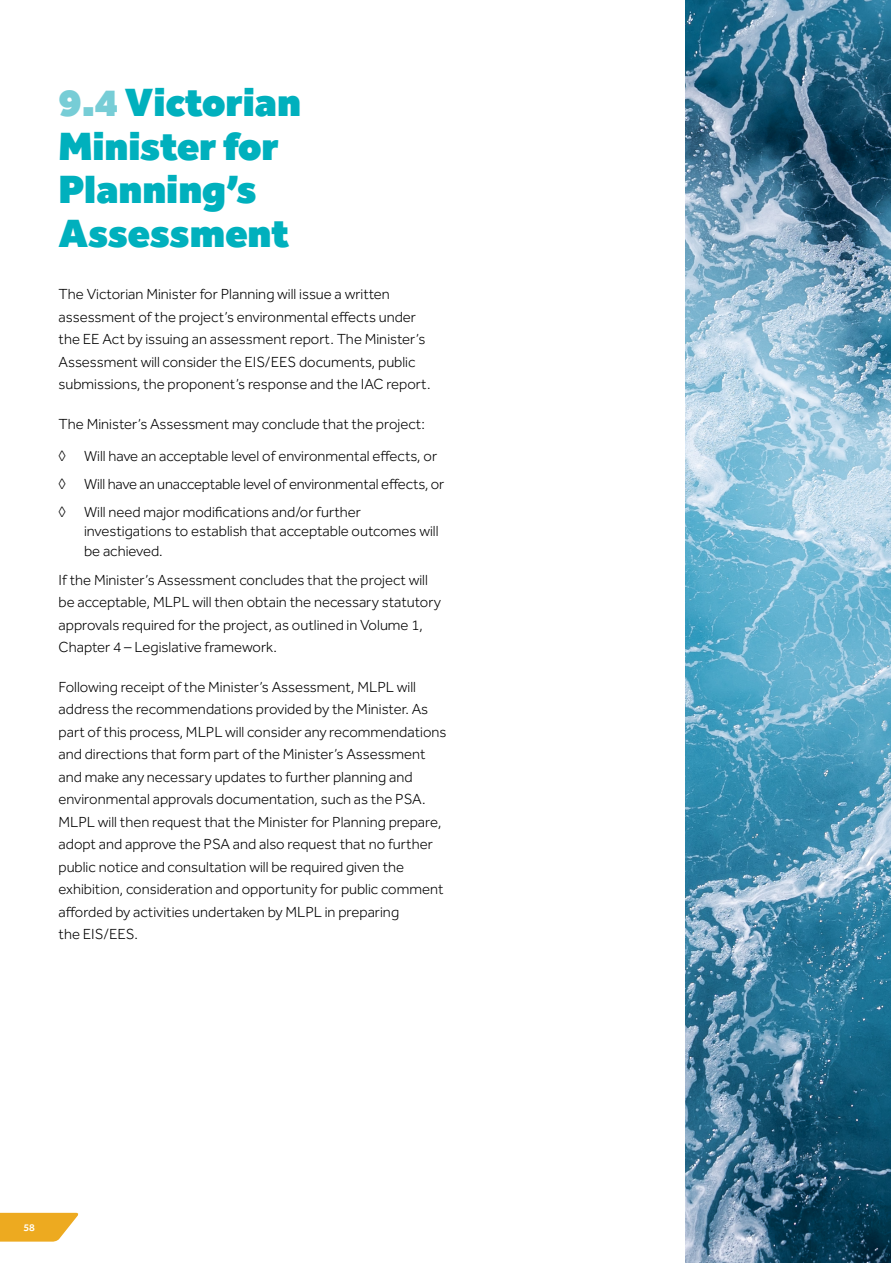
<style>
.page{position:relative;width:893px;height:1263px;background:#fff}
.page>*{position:absolute;margin:0;border:0;box-sizing:border-box;transform-origin:0 0}
.t1{font:900 40.5px/43.5px "Effra CC";color:#00b0bd}
.Normal_after_bullets{font:300 15px/22.5px "Effra CC";color:#000}
.t2{font:600 10.5px "Effra CC";color:#fff}
.s1{color:#77cdd6}
.s2{font-family:"Arial Narrow";font-weight:400}
</style>
<div class="page">
<svg style="left:0;top:1213px;width:79px;height:28px;background:#efb53d"></svg>
<img style="left:685px;top:0;width:206px;height:1263px">
<p class="t1" style="left:59px;top:81px;width:244px"><span class="s1">9.4</span> Victorian<br>Minister for<br>Planning’s<br>Assessment</p>
<p class="Normal_after_bullets" style="left:59px;top:284px;width:373px">The Victorian Minister for Planning will issue a written assessment of the project’s environmental effects under the EE Act by issuing an assessment report. The Minister’s Assessment will consider the EIS/EES documents, public submissions, the proponent’s response and the IAC report.</p>
<p class="Normal_after_bullets" style="left:59px;top:414px;width:368px">The Minister’s Assessment may conclude that the project:</p>
<p class="Normal_after_bullets" style="left:59px;top:446px;width:380px"><span class="s2">◊</span> Will have an acceptable level of environmental effects, or</p>
<p class="Normal_after_bullets" style="left:59px;top:474px;width:387px"><span class="s2">◊</span> Will have an unacceptable level of environmental effects, or</p>
<p class="Normal_after_bullets" style="left:84px;top:504px;width:356px;line-height:19.5px;text-indent:-26px"><span class="s2">◊</span> Will need major modifications and/or further investigations to establish that acceptable outcomes will be achieved.</p>
<p class="Normal_after_bullets" style="left:59px;top:570px;width:384px">If the Minister’s Assessment concludes that the project will be acceptable, MLPL will then obtain the necessary statutory approvals required for the project, as outlined in Volume 1, Chapter 4 – Legislative framework.</p>
<p class="Normal_after_bullets" style="left:59px;top:677px;width:389px">Following receipt of the Minister’s Assessment, MLPL will address the recommendations provided by the Minister. As part of this process, MLPL will consider any recommendations and directions that form part of the Minister’s Assessment and make any necessary updates to further planning and environmental approvals documentation, such as the PSA.<br>MLPL will then request that the Minister for Planning prepare, adopt and approve the PSA and also request that no further public notice and consultation will be required given the exhibition, consideration and opportunity for public comment afforded by activities undertaken by MLPL in preparing<br>the EIS/EES.</p>
<p class="t2" style="left:24px;top:1220px;width:13px">58</p>
</div>
